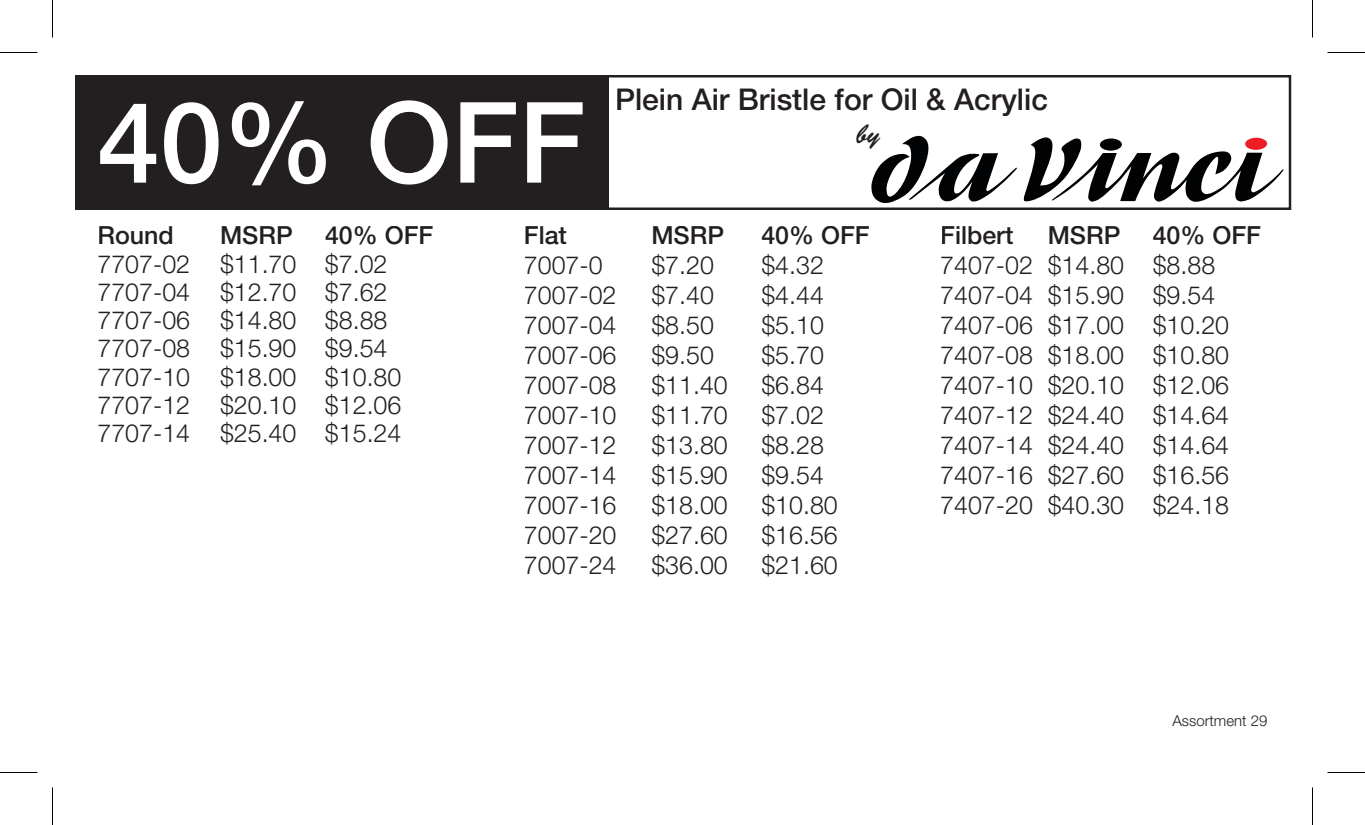
<style>
.page{position:relative;width:1365px;height:825px;background:#fff}
.page>*{position:absolute;margin:0;border:0;box-sizing:border-box;transform-origin:0 0}
.t1{font:500 112.5px "Helvetica Neue";color:#fff}
.t2{font:500 30px "Helvetica Neue";color:#231f20}
.t3{font:27.5px "Brush Script Std";color:#231f20}
.t4{font:300 25px/30px "Helvetica Neue";color:#231f20}
.t5{font:500 25px "Helvetica Neue";color:#231f20}
.t6{font:300 15px "Helvetica Neue";color:#231f20}
</style>
<div class="page">
<svg style="left:75px;top:75px;width:1216px;height:135px;fill:#231f20"></svg>
<svg style="left:871px;top:133px;width:146px;height:72px"></svg>
<svg style="left:1023px;top:137px;width:261px;height:66px"></svg>
<div style="left:1100px;top:138px;width:22px;height:13px;background:#010203;border-radius:50%"></div>
<div style="left:1245px;top:138px;width:22px;height:12px;background:#ee1d23;border-radius:50%"></div>
<hr style="left:0;top:52px;width:38px;height:1px;background:#000">
<hr style="left:1328px;top:52px;width:37px;height:1px;background:#000">
<hr style="left:0;top:772px;width:38px;height:1px;background:#000">
<hr style="left:1328px;top:772px;width:37px;height:1px;background:#000">
<hr style="left:52px;top:0;width:1px;height:38px;background:#000">
<hr style="left:52px;top:788px;width:1px;height:37px;background:#000">
<hr style="left:1312px;top:0;width:1px;height:38px;background:#000">
<hr style="left:1312px;top:788px;width:1px;height:37px;background:#000">
<h1 class="t1" style="left:98px;top:76px;width:489px">40% OFF</h1>
<p class="t2" style="left:615px;top:81px;width:435px">Plein Air Bristle for Oil &amp; Acrylic</p>
<p class="t3" style="left:856px;top:119px;width:25px">by</p>
<p class="t5" style="left:98px;top:221px;width:78px">Round</p>
<p class="t5" style="left:220px;top:221px;width:74px">MSRP</p>
<p class="t5" style="left:325px;top:221px;width:110px">40% OFF</p>
<p class="t4" style="left:98px;top:249px;width:305px;line-height:28.2px">7707-02 $11.70 $7.02<br>7707-04 $12.70 $7.62<br>7707-06 $14.80 $8.88<br>7707-08 $15.90 $9.54<br>7707-10 $18.00 $10.80<br>7707-12 $20.10 $12.06<br>7707-14 $25.40 $15.24</p>
<p class="t5" style="left:524px;top:221px;width:45px">Flat</p>
<p class="t5" style="left:651px;top:221px;width:74px">MSRP</p>
<p class="t5" style="left:761px;top:221px;width:110px">40% OFF</p>
<p class="t4" style="left:524px;top:250px;width:80px">7007-0</p>
<p class="t4" style="left:651px;top:250px;width:64px">$7.20</p>
<p class="t4" style="left:761px;top:250px;width:64px">$4.32</p>
<p class="t4" style="left:524px;top:280px;width:94px">7007-02</p>
<p class="t4" style="left:651px;top:280px;width:64px">$7.40</p>
<p class="t4" style="left:761px;top:280px;width:64px">$4.44</p>
<p class="t4" style="left:524px;top:310px;width:94px">7007-04</p>
<p class="t4" style="left:651px;top:310px;width:64px">$8.50</p>
<p class="t4" style="left:761px;top:310px;width:64px">$5.10</p>
<p class="t4" style="left:524px;top:340px;width:94px">7007-06</p>
<p class="t4" style="left:651px;top:340px;width:64px">$9.50</p>
<p class="t4" style="left:761px;top:340px;width:64px">$5.70</p>
<p class="t4" style="left:524px;top:370px;width:94px">7007-08</p>
<p class="t4" style="left:651px;top:370px;width:78px">$11.40</p>
<p class="t4" style="left:761px;top:370px;width:64px">$6.84</p>
<p class="t4" style="left:524px;top:400px;width:94px">7007-10</p>
<p class="t4" style="left:651px;top:400px;width:78px">$11.70</p>
<p class="t4" style="left:761px;top:400px;width:64px">$7.02</p>
<p class="t4" style="left:524px;top:430px;width:94px">7007-12</p>
<p class="t4" style="left:651px;top:430px;width:78px">$13.80</p>
<p class="t4" style="left:761px;top:430px;width:64px">$8.28</p>
<p class="t4" style="left:524px;top:460px;width:94px">7007-14</p>
<p class="t4" style="left:651px;top:460px;width:78px">$15.90</p>
<p class="t4" style="left:761px;top:460px;width:64px">$9.54</p>
<p class="t4" style="left:524px;top:490px;width:94px">7007-16</p>
<p class="t4" style="left:651px;top:490px;width:78px">$18.00</p>
<p class="t4" style="left:761px;top:490px;width:78px">$10.80</p>
<p class="t4" style="left:524px;top:520px;width:94px">7007-20</p>
<p class="t4" style="left:651px;top:520px;width:78px">$27.60</p>
<p class="t4" style="left:761px;top:520px;width:78px">$16.56</p>
<p class="t4" style="left:524px;top:550px;width:94px">7007-24</p>
<p class="t4" style="left:651px;top:550px;width:78px">$36.00</p>
<p class="t4" style="left:761px;top:550px;width:78px">$21.60</p>
<p class="t5" style="left:940px;top:221px;width:75px">Filbert</p>
<p class="t5" style="left:1048px;top:221px;width:74px">MSRP</p>
<p class="t5" style="left:1153px;top:221px;width:110px">40% OFF</p>
<p class="t4" style="left:940px;top:250px;width:290px">7407-02 $14.80 $8.88<br>7407-04 $15.90 $9.54<br>7407-06 $17.00 $10.20<br>7407-08 $18.00 $10.80<br>7407-10 $20.10 $12.06<br>7407-12 $24.40 $14.64<br>7407-14 $24.40 $14.64<br>7407-16 $27.60 $16.56<br>7407-20 $40.30 $24.18</p>
<p class="t6" style="left:1172px;top:711px;width:97px">Assortment 29</p>
</div>
